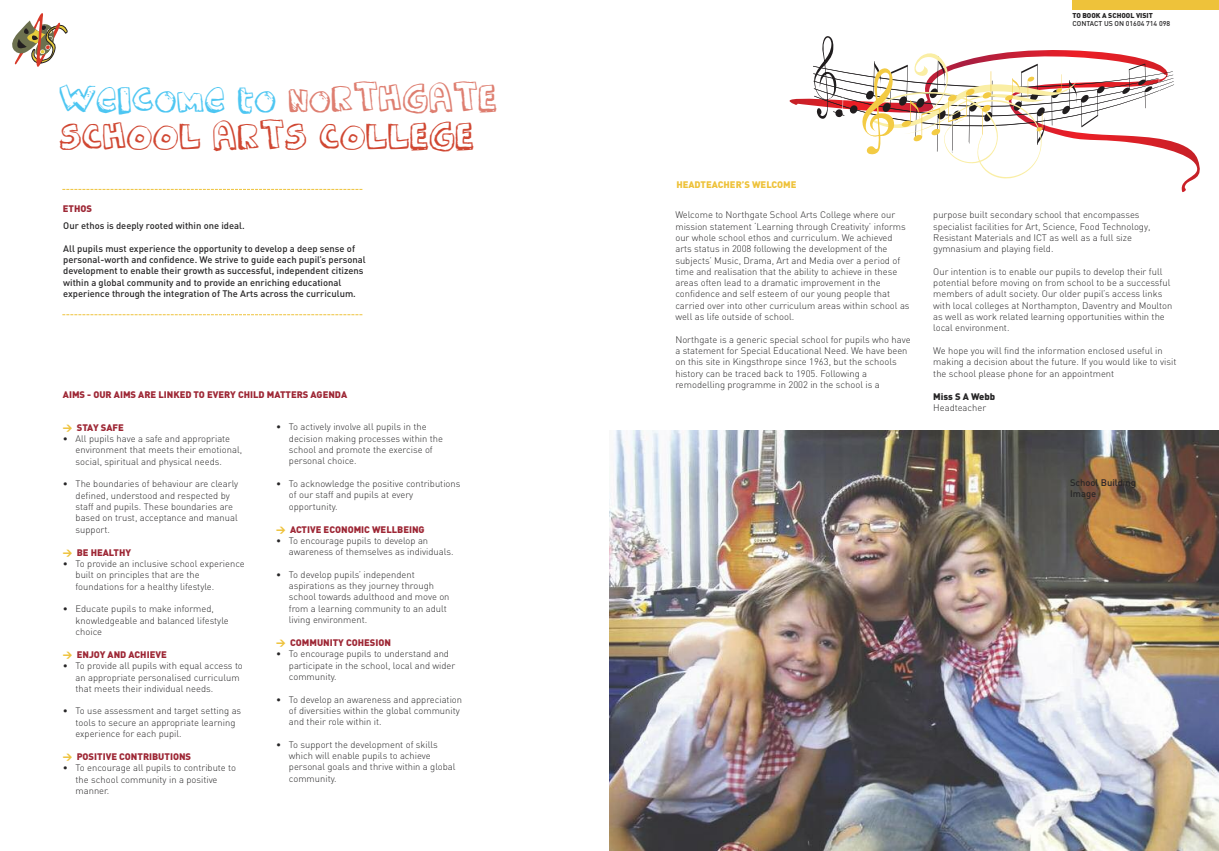
<style>
.page{position:relative;width:1219px;height:851px;background:#fff}
.page>*{position:absolute;margin:0;border:0;box-sizing:border-box;transform-origin:0 0}
.t1{font:23.2px/37.9px "STARGUIDES";color:#d04732}
.t2{font:300 9.4px/11.3px "DIN";color:#272627}
.t3{font:500 9.4px/11.3px "DIN";color:#272627}
.t4{font:900 9.4px "DIN";color:#9e2836}
.t5{font:900 9.4px "DIN";color:#eec23a}
.t6{font:900 9.4px "DIN";color:#272627}
.t7{font:500 7px "DIN";color:#272627}
.t8{font:900 7px "DIN";color:#272627}
.s1{color:#4dc6f2}
.s2{color:#de7e70}
.s3{color:#eec23a}
.s4{color:#fff}
</style>
<div class="page">
<svg style="left:789px;top:98px;width:411px;height:94px"></svg>
<svg style="left:813px;top:36px;width:361px;height:144px"></svg>
<div style="left:1072px;top:0;width:147px;height:10px;background:#eec23a"></div>
<img style="left:609px;top:430px;width:610px;height:420px">
<svg style="left:62px;top:189px;width:300px;height:1px"></svg>
<svg style="left:62px;top:314px;width:300px;height:1px"></svg>
<svg style="left:12px;top:13px;width:55px;height:54px"></svg>
<h1 class="t1" style="left:59px;top:77px;width:440px"><span class="s1">Welcome to</span> <span class="s2">noRTHGATE<br></span>SCHOOL ARTS COLLEGE</h1>
<p class="t4" style="left:63px;top:203px;width:31px">ETHOS</p>
<p class="t3" style="left:63px;top:220px;width:183px">Our ethos is deeply rooted within one ideal.</p>
<p class="t3" style="left:63px;top:243px;width:304px">All pupils must experience the opportunity to develop a deep sense of personal-worth and confidence. We strive to guide each pupil’s personal development to enable their growth as successful, independent citizens within a global community and to provide an enriching educational experience through the integration of The Arts across the curriculum.</p>
<p class="t4" style="left:63px;top:389px;width:286px">AIMS - OUR AIMS ARE LINKED TO EVERY CHILD MATTERS AGENDA</p>
<p class="t4" style="left:63px;top:422px;width:62px"><span class="s3">&gt;</span> STAY SAFE</p>
<p class="t2" style="left:76px;top:433px;width:168px;text-indent:-13px">• All pupils have a safe and appropriate environment that meets their emotional, social, spiritual and physical needs.</p>
<p class="t2" style="left:76px;top:478px;width:164px;text-indent:-13px">• The boundaries of behaviour are clearly defined, understood and respected by staff and pupils. These boundaries are based on trust, acceptance and manual support.</p>
<p class="t4" style="left:63px;top:547px;width:70px"><span class="s3">&gt;</span> BE HEALTHY</p>
<p class="t2" style="left:76px;top:558px;width:171px;text-indent:-13px">• To provide an inclusive school experience built on principles that are the foundations for a healthy lifestyle.</p>
<p class="t2" style="left:76px;top:603px;width:155px;text-indent:-13px">• Educate pupils to make informed, knowledgeable and balanced lifestyle choice<span class="s4">s.</span></p>
<p class="t4" style="left:63px;top:649px;width:105px"><span class="s3">&gt;</span> ENJOY AND ACHIEVE</p>
<p class="t2" style="left:76px;top:660px;width:169px;text-indent:-13px">• To provide all pupils with equal access to an appropriate personalised curriculum that meets their individual needs.</p>
<p class="t2" style="left:76px;top:705px;width:167px;text-indent:-13px">• To use assessment and target setting as tools to secure an appropriate learning experience for each pupil.</p>
<p class="t4" style="left:63px;top:751px;width:130px"><span class="s3">&gt;</span> POSITIVE CONTRIBUTIONS</p>
<p class="t2" style="left:76px;top:762px;width:162px;text-indent:-13px">• To encourage all pupils to contribute to the school community in a positive manner.</p>
<p class="t2" style="left:289px;top:421px;width:156px;text-indent:-13px">• To actively involve all pupils in the decision making processes within the school and promote the exercise of personal choice.</p>
<p class="t2" style="left:289px;top:478px;width:173px;text-indent:-13px">• To acknowledge the positive contributions of our staff and pupils at every opportunity.</p>
<p class="t4" style="left:276px;top:523px;width:150px"><span class="s3">&gt;</span> ACTIVE ECONOMIC WELLBEING</p>
<p class="t2" style="left:289px;top:535px;width:166px;text-indent:-13px">• To encourage pupils to develop an awareness of themselves as individuals.</p>
<p class="t2" style="left:289px;top:569px;width:162px;text-indent:-13px">• To develop pupils’ independent aspirations as they journey through school towards adulthood and move on from a learning community to an adult living environment.</p>
<p class="t4" style="left:276px;top:637px;width:116px"><span class="s3">&gt;</span> COMMUNITY COHESION</p>
<p class="t2" style="left:289px;top:648px;width:168px;text-indent:-13px">• To encourage pupils to understand and participate in the school, local and wider community.</p>
<p class="t2" style="left:289px;top:693px;width:175px;text-indent:-13px">• To develop an awareness and appreciation of diversities within the global community and their role within it.</p>
<p class="t2" style="left:289px;top:738px;width:168px;text-indent:-13px">• To support the development of skills which will enable pupils to achieve personal goals and thrive within a global community.</p>
<p class="t8" style="left:1072px;top:12px;width:82px">TO BOOK A SCHOOL VISIT</p>
<p class="t7" style="left:1072px;top:19px;width:99px">CONTACT US ON 01604 714 098</p>
<p class="t5" style="left:676px;top:180px;width:122px">HEADTEACHER’S WELCOME</p>
<p class="t2" style="left:675px;top:209px;width:236px">Welcome to Northgate School Arts College where our mission statement ‘Learning through Creativity’ informs our whole school ethos and curriculum. We achieved arts status in 2008 following the development of the subjects’ Music, Drama, Art and Media over a period of time and realisation that the ability to achieve in these areas often lead to a dramatic improvement in the confidence and self esteem of our young people that carried over into other curriculum areas within school as well as life outside of school.</p>
<p class="t2" style="left:675px;top:334px;width:237px">Northgate is a generic special school for pupils who have a statement for Special Educational Need. We have been on this site in Kingsthrope since 1963, but the schools history can be traced back to 1905. Following a remodelling programme in 2002 in the school is a</p>
<p class="t2" style="left:933px;top:209px;width:219px">purpose built secondary school that encompasses specialist facilities for Art, Science, Food Technology, Resistant Materials and ICT as well as a full size gymnasium and playing field.</p>
<p class="t2" style="left:933px;top:266px;width:241px">Our intention is to enable our pupils to develop their full potential before moving on from school to be a successful members of adult society. Our older pupil’s access links with local colleges at Northampton, Daventry and Moulton as well as work related learning opportunities within the local environment.</p>
<p class="t2" style="left:933px;top:345px;width:245px">We hope you will find the information enclosed useful in making a decision about the future. If you would like to visit the school please phone for an appointment</p>
<p class="t6" style="left:933px;top:391px;width:63px">Miss S A Webb</p>
<p class="t2" style="left:933px;top:402px;width:54px">Headteacher</p>
<p class="t3" style="left:1070px;top:477px;width:67px">School Building<br>Image</p>
</div>
